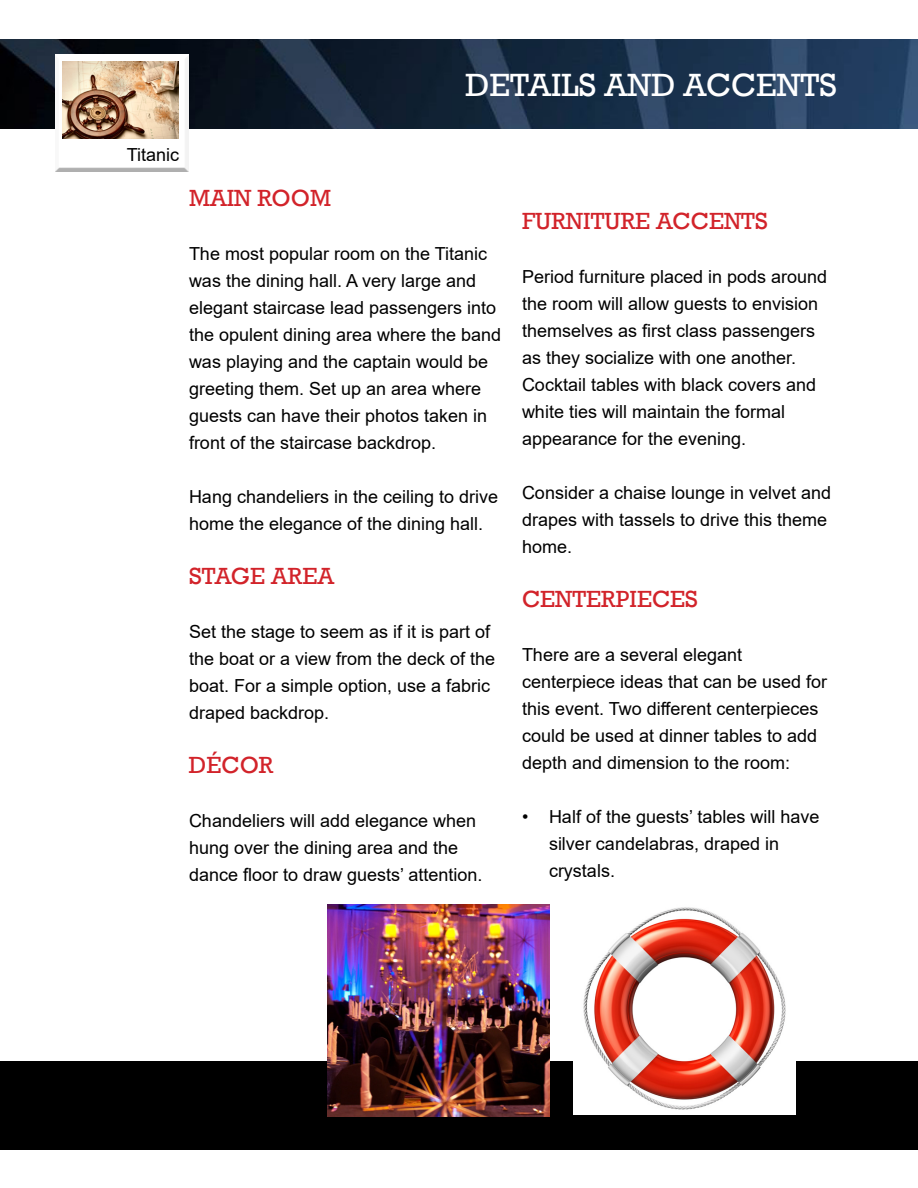
<style>
.page{position:relative;width:918px;height:1188px;background:#fff}
.page>*{position:absolute;margin:0;border:0;box-sizing:border-box;transform-origin:0 0}
.t1{font:33px "Rockwell";color:#fff}
.t2{font:24px "Rockwell";color:#d2232a}
.t3{font:18px/27px "Arial";color:#000}
</style>
<div class="page">
<div style="left:0;top:1061px;width:918px;height:89px;background:#000"></div>
<img style="left:0;top:40px;width:918px;height:88px">
<div style="left:49px;top:48px;width:145px;height:11px;background:#fff;opacity:.75"></div>
<div style="left:49px;top:54px;width:145px;height:119px;background:#000;opacity:.45"></div>
<img style="left:63px;top:62px;width:115px;height:77px">
<img style="left:327px;top:904px;width:223px;height:213px">
<img style="left:573px;top:907px;width:223px;height:208px">
<h1 class="t1" style="left:465px;top:66px;width:373px">DETAILS AND ACCENTS</h1>
<p class="t3" style="left:127px;top:141px;width:54px">Titanic</p>
<h2 class="t2" style="left:189px;top:184px;width:144px">MAIN ROOM</h2>
<p class="t3" style="left:189px;top:240px;width:314px">The most popular room on the Titanic was the dining hall. A very large and elegant staircase lead passengers into the opulent dining area where the band was playing and the captain would be greeting them. Set up an area where guests can have their photos taken in front of the staircase backdrop.</p>
<p class="t3" style="left:189px;top:483px;width:311px">Hang chandeliers in the ceiling to drive home the elegance of the dining hall.</p>
<h2 class="t2" style="left:189px;top:562px;width:147px">STAGE AREA</h2>
<p class="t3" style="left:189px;top:618px;width:308px">Set the stage to seem as if it is part of the boat or a view from the deck of the boat. For a simple option, use a fabric draped backdrop.</p>
<h2 class="t2" style="left:189px;top:751px;width:86px">DÉCOR</h2>
<p class="t3" style="left:189px;top:807px;width:295px">Chandeliers will add elegance when hung over the dining area and the dance floor to draw guests’ attention.</p>
<h2 class="t2" style="left:522px;top:207px;width:247px">FURNITURE ACCENTS</h2>
<p class="t3" style="left:522px;top:263px;width:307px">Period furniture placed in pods around the room will allow guests to envision themselves as first class passengers as they socialize with one another.<br>Cocktail tables with black covers and white ties will maintain the formal appearance for the evening.</p>
<p class="t3" style="left:522px;top:479px;width:311px">Consider a chaise lounge in velvet and drapes with tassels to drive this theme home.</p>
<h2 class="t2" style="left:522px;top:585px;width:177px">CENTERPIECES</h2>
<p class="t3" style="left:522px;top:641px;width:307px">There are a several elegant centerpiece ideas that can be used for this event. Two different centerpieces could be used at dinner tables to add depth and dimension to the room:</p>
<p class="t3" style="left:549px;top:803px;width:272px;text-indent:-27px">• Half of the guests’ tables will have silver candelabras, draped in crystals.</p>
</div>
